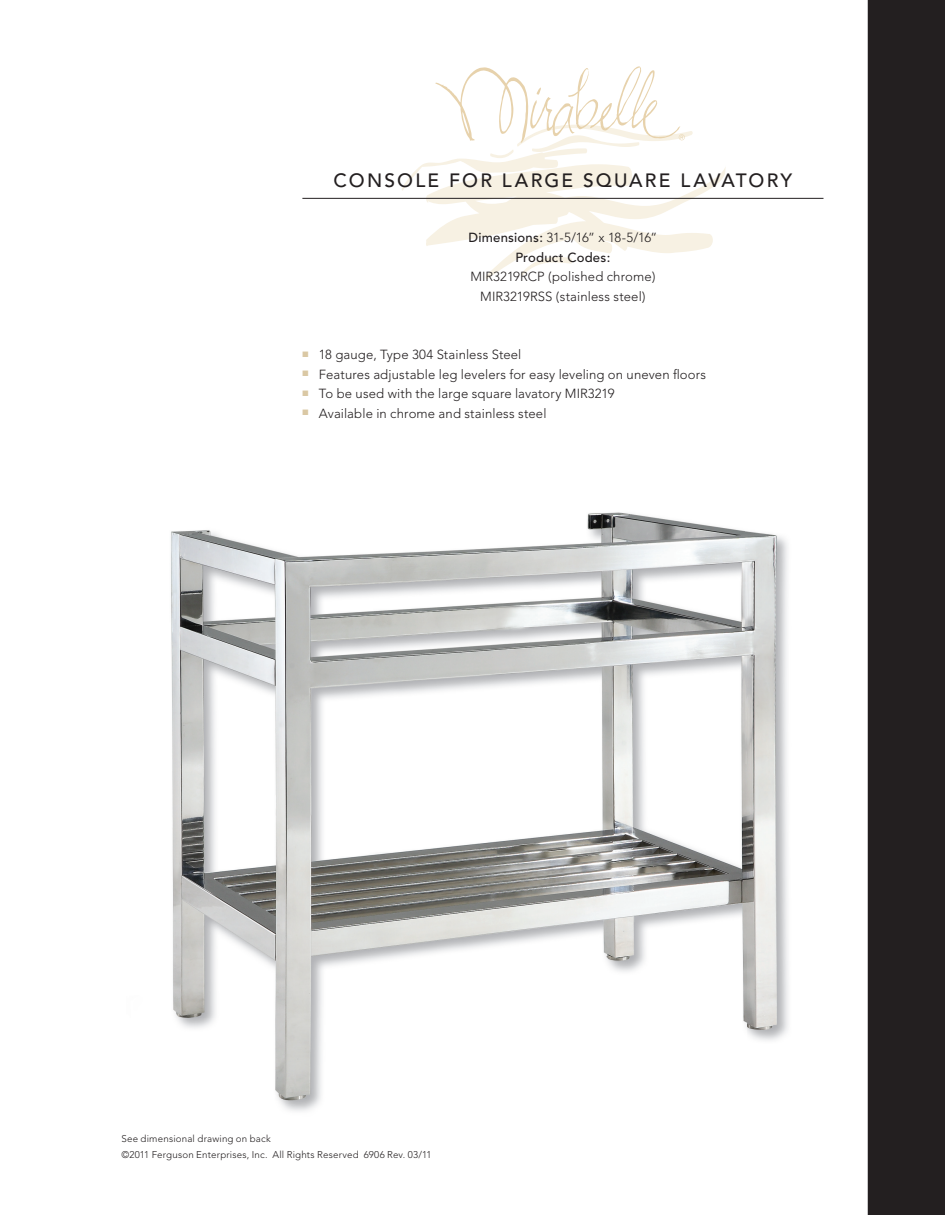
<style>
.page{position:relative;width:945px;height:1215px;background:#fff}
.page>*{position:absolute;margin:0;border:0;box-sizing:border-box;transform-origin:0 0}
.t1{font:500 19.2px "Avenir";letter-spacing:.115em;color:#231f20}
.t2{font:300 13.2px/19.5px "Avenir";letter-spacing:.01em;color:#231f20;text-align:center}
.t3{font:500 13.2px/19.5px "Avenir";letter-spacing:.015em;color:#231f20;text-align:center}
.t4{font:300 9.75px/16.5px "Avenir";letter-spacing:.02em;color:#231f20}
.s1{font-weight:300}
</style>
<div class="page">
<svg style="left:402px;top:66px;width:324px;height:213px"></svg>
<div style="left:868px;top:0;width:77px;height:1215px;background:#231f20"></div>
<hr style="left:302px;top:198px;width:522px;height:1px;background:#231f20">
<img style="left:171px;top:512px;width:617px;height:599px">
<h1 class="t1" style="left:334px;top:169px;width:460px">CONSOLE FOR LARGE SQUARE LAVATORY</h1>
<p class="t3" style="left:469px;top:228px;width:190px">Dimensions: <span class="s1">31-5/16” x 18-5/16”<br></span>Product Codes:</p>
<p class="t2" style="left:470px;top:267px;width:187px">MIR3219RCP (polished chrome)<br>MIR3219RSS (stainless steel)</p>
<p class="t2" style="left:302px;top:345px;width:221px"><sup>■</sup> 18 gauge, Type 304 Stainless Steel</p>
<p class="t2" style="left:302px;top:364px;width:405px"><sup>■</sup> Features adjustable leg levelers for easy leveling on uneven floors</p>
<p class="t2" style="left:302px;top:384px;width:314px"><sup>■</sup> To be used with the large square lavatory MIR3219</p>
<p class="t2" style="left:302px;top:403px;width:246px"><sup>■</sup> Available in chrome and stainless steel</p>
<p class="t4" style="left:122px;top:1130px;width:312px">See dimensional drawing on back<br>©2011 Ferguson Enterprises, Inc. All Rights Reserved 6906 Rev. 03/11</p>
</div>
